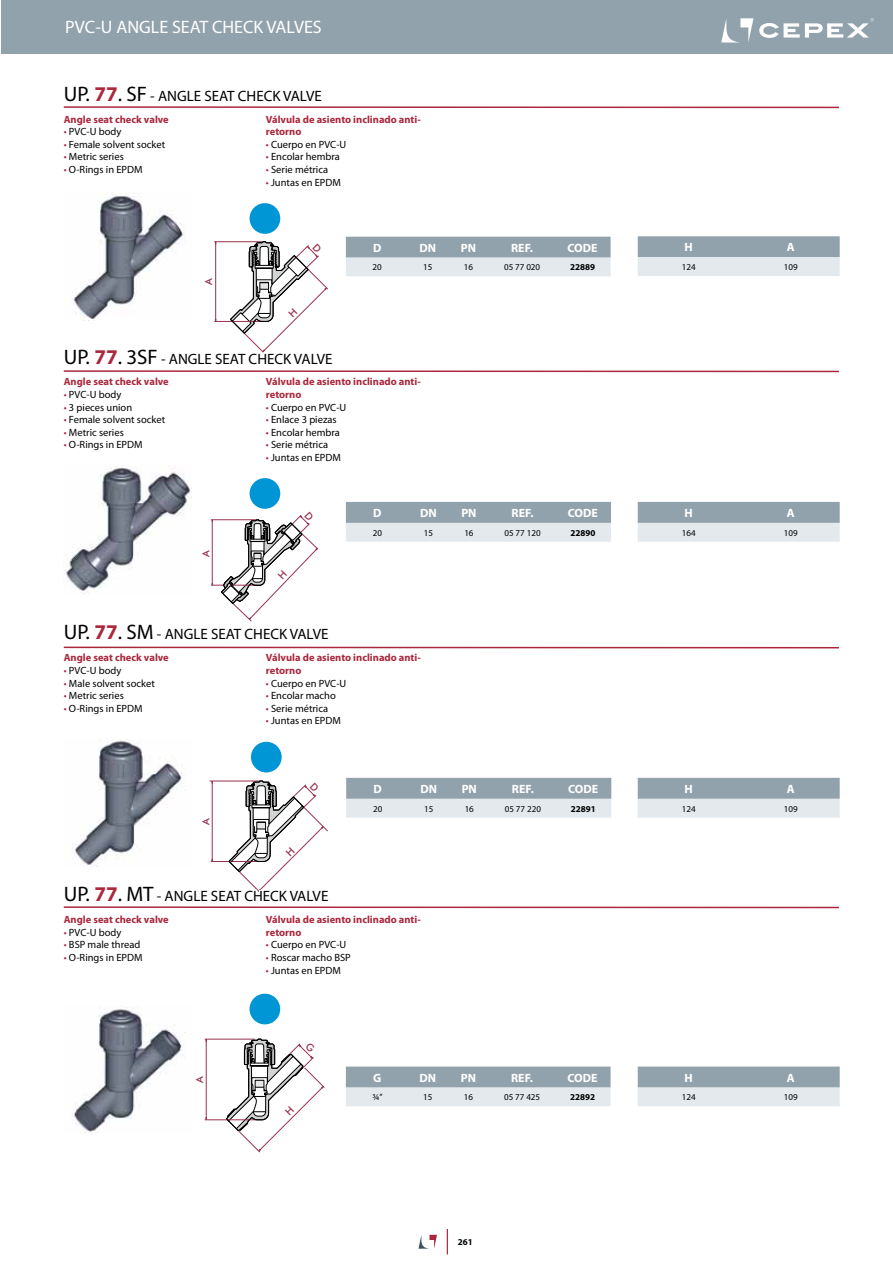
<style>
.page{position:relative;width:893px;height:1263px;background:#fff}
.page>*{position:absolute;margin:0;border:0;box-sizing:border-box;transform-origin:0 0}
.t1{font:18px "Myriad Pro";color:#fff}
.t2{font:15px "Myriad Pro";color:#000}
.t3{font:700 12px "Myriad Pro";color:#fff}
.t4{font:10.5px "Myriad Pro";color:#000}
.t5{font:700 10.5px/12.6px "Myriad Pro";color:#aa273d}
.t6{font:10.2px "Futura Md BT";color:#98324d}
.t7{font:10.05px "Futura Md BT";color:#98324d}
.t8{font:9px "Myriad Pro";color:#000}
.t9{font:700 9px "Myriad Pro";color:#000}
.s1{font-size:21px}
.s2{font-weight:700;font-size:21px;color:#aa273d}
.s3{color:#aa273d}
</style>
<div class="page">
<div style="left:2px;top:0;width:891px;height:54px;background:#92a2ac"></div>
<svg style="left:418px;top:1235px;width:19px;height:14px"></svg>
<svg style="left:447px;top:1229px;width:1px;height:25px"></svg>
<svg style="left:721px;top:18px;width:32px;height:25px"></svg>
<svg style="left:759px;top:18px;width:115px;height:20px"></svg>
<svg style="left:346px;top:237px;width:265px;height:39px;background:#b8c3ca"></svg>
<svg style="left:638px;top:236px;width:202px;height:40px;background:#b9c4ca"></svg>
<svg style="left:346px;top:502px;width:265px;height:40px;background:#b9c4ca"></svg>
<svg style="left:638px;top:502px;width:202px;height:40px;background:#b9c4ca"></svg>
<svg style="left:346px;top:778px;width:265px;height:39px;background:#b8c3ca"></svg>
<svg style="left:638px;top:778px;width:202px;height:40px;background:#b9c4cb"></svg>
<svg style="left:346px;top:1066px;width:265px;height:40px;background:#b9c4cb"></svg>
<svg style="left:638px;top:1066px;width:202px;height:40px;background:#b9c4cb"></svg>
<hr style="left:206px;top:1041px;width:1px;height:76px;background:#98324d">
<hr style="left:205px;top:1119px;width:51px;height:1px;background:#98324d">
<hr style="left:205px;top:1039px;width:50px;height:1px;background:#98324d">
<hr style="left:64px;top:106px;width:775px;height:2px;background:#aa273d">
<hr style="left:64px;top:370px;width:775px;height:2px;background:#aa273d">
<hr style="left:64px;top:647px;width:775px;height:1px;background:#aa273d">
<hr style="left:64px;top:906px;width:775px;height:2px;background:#aa273d">
<img style="left:99px;top:193px;width:85px;height:48px">
<img style="left:98px;top:466px;width:93px;height:46px">
<img style="left:98px;top:740px;width:85px;height:40px">
<img style="left:72px;top:1006px;width:114px;height:127px">
<div style="left:250px;top:203px;width:30px;height:31px;background:#0096d6;border-radius:50%"></div>
<div style="left:250px;top:478px;width:30px;height:31px;background:#0096d6;border-radius:50%"></div>
<div style="left:251px;top:742px;width:31px;height:30px;background:#0096d6;border-radius:50%"></div>
<div style="left:249px;top:994px;width:31px;height:30px;background:#0096d6;border-radius:50%"></div>
<svg style="left:63px;top:241px;width:272px;height:131px"></svg>
<svg style="left:63px;top:512px;width:268px;height:137px"></svg>
<svg style="left:63px;top:780px;width:268px;height:128px"></svg>
<svg style="left:226px;top:1039px;width:99px;height:113px"></svg>
<h1 class="t1" style="left:65px;top:16px;width:258px">PVC-U ANGLE SEAT CHECK VALVES</h1>
<h2 class="t2" style="left:64px;top:87px;width:260px"><span class="s1">UP.</span> <span class="s2">77</span><span class="s1">. SF</span> - ANGLE SEAT CHECK VALVE</h2>
<p class="t5" style="left:64px;top:112px;width:107px">Angle seat check valve</p>
<p class="t4" style="left:64px;top:125px;width:59px"><span class="s3">•</span> PVC-U body</p>
<p class="t4" style="left:64px;top:138px;width:103px"><span class="s3">•</span> Female solvent socket</p>
<p class="t4" style="left:64px;top:150px;width:62px"><span class="s3">•</span> Metric series</p>
<p class="t4" style="left:64px;top:163px;width:80px"><span class="s3">•</span> O-Rings in EPDM</p>
<p class="t6" style="left:203px;top:285px;width:8px;rotate:-90deg">A</p>
<p class="t5" style="left:266px;top:112px;width:156px">Válvula de asiento inclinado anti&shy;retorno</p>
<p class="t4" style="left:266px;top:138px;width:82px"><span class="s3">•</span> Cuerpo en PVC-U</p>
<p class="t4" style="left:266px;top:150px;width:76px"><span class="s3">•</span> Encolar hembra</p>
<p class="t4" style="left:266px;top:163px;width:64px"><span class="s3">•</span> Serie métrica</p>
<p class="t4" style="left:266px;top:176px;width:77px"><span class="s3">•</span> Juntas en EPDM</p>
<p class="t3" style="left:373px;top:240px;width:10px">D</p>
<p class="t3" style="left:420px;top:240px;width:18px">DN</p>
<p class="t3" style="left:461px;top:240px;width:17px">PN</p>
<p class="t3" style="left:511px;top:240px;width:23px">REF.</p>
<p class="t3" style="left:567px;top:240px;width:32px">CODE</p>
<p class="t8" style="left:373px;top:262px;width:11px">20</p>
<p class="t8" style="left:423px;top:262px;width:11px">15</p>
<p class="t8" style="left:464px;top:262px;width:11px">16</p>
<p class="t8" style="left:504px;top:262px;width:38px">05 77 020</p>
<p class="t9" style="left:570px;top:261px;width:26px">22889</p>
<h2 class="t2" style="left:64px;top:349px;width:270px"><span class="s1">UP.</span> <span class="s2">77</span><span class="s1">. 3SF</span> - ANGLE SEAT CHECK VALVE</h2>
<p class="t5" style="left:64px;top:375px;width:107px">Angle seat check valve</p>
<p class="t4" style="left:64px;top:388px;width:59px"><span class="s3">•</span> PVC-U body</p>
<p class="t4" style="left:64px;top:401px;width:70px"><span class="s3">•</span> 3 pieces union</p>
<p class="t4" style="left:64px;top:413px;width:103px"><span class="s3">•</span> Female solvent socket</p>
<p class="t4" style="left:64px;top:426px;width:62px"><span class="s3">•</span> Metric series</p>
<p class="t4" style="left:64px;top:438px;width:80px"><span class="s3">•</span> O-Rings in EPDM</p>
<p class="t6" style="left:200px;top:556px;width:8px;rotate:-90deg">A</p>
<p class="t5" style="left:266px;top:375px;width:156px">Válvula de asiento inclinado anti&shy;retorno</p>
<p class="t4" style="left:266px;top:401px;width:82px"><span class="s3">•</span> Cuerpo en PVC-U</p>
<p class="t4" style="left:266px;top:413px;width:72px"><span class="s3">•</span> Enlace 3 piezas</p>
<p class="t4" style="left:266px;top:426px;width:76px"><span class="s3">•</span> Encolar hembra</p>
<p class="t4" style="left:266px;top:438px;width:64px"><span class="s3">•</span> Serie métrica</p>
<p class="t4" style="left:266px;top:451px;width:77px"><span class="s3">•</span> Juntas en EPDM</p>
<p class="t3" style="left:373px;top:505px;width:10px">D</p>
<p class="t3" style="left:420px;top:505px;width:18px">DN</p>
<p class="t3" style="left:461px;top:505px;width:17px">PN</p>
<p class="t3" style="left:512px;top:505px;width:23px">REF.</p>
<p class="t3" style="left:568px;top:505px;width:32px">CODE</p>
<p class="t8" style="left:373px;top:527px;width:11px">20</p>
<p class="t8" style="left:424px;top:527px;width:11px">15</p>
<p class="t8" style="left:464px;top:527px;width:11px">16</p>
<p class="t8" style="left:504px;top:527px;width:38px">05 77 120</p>
<p class="t9" style="left:570px;top:527px;width:26px">22890</p>
<h2 class="t2" style="left:64px;top:625px;width:266px"><span class="s1">UP.</span> <span class="s2">77</span><span class="s1">. SM</span> - ANGLE SEAT CHECK VALVE</h2>
<p class="t5" style="left:64px;top:651px;width:107px">Angle seat check valve</p>
<p class="t4" style="left:64px;top:664px;width:59px"><span class="s3">•</span> PVC-U body</p>
<p class="t4" style="left:64px;top:676px;width:93px"><span class="s3">•</span> Male solvent socket</p>
<p class="t4" style="left:64px;top:689px;width:62px"><span class="s3">•</span> Metric series</p>
<p class="t4" style="left:64px;top:702px;width:80px"><span class="s3">•</span> O-Rings in EPDM</p>
<p class="t7" style="left:200px;top:824px;width:8px;rotate:-90deg">A</p>
<p class="t5" style="left:266px;top:651px;width:156px">Válvula de asiento inclinado anti&shy;retorno</p>
<p class="t4" style="left:266px;top:676px;width:82px"><span class="s3">•</span> Cuerpo en PVC-U</p>
<p class="t4" style="left:266px;top:689px;width:71px"><span class="s3">•</span> Encolar macho</p>
<p class="t4" style="left:266px;top:702px;width:64px"><span class="s3">•</span> Serie métrica</p>
<p class="t4" style="left:266px;top:714px;width:77px"><span class="s3">•</span> Juntas en EPDM</p>
<p class="t3" style="left:374px;top:781px;width:10px">D</p>
<p class="t3" style="left:420px;top:781px;width:18px">DN</p>
<p class="t3" style="left:462px;top:781px;width:17px">PN</p>
<p class="t3" style="left:512px;top:781px;width:23px">REF.</p>
<p class="t3" style="left:568px;top:781px;width:32px">CODE</p>
<p class="t8" style="left:373px;top:803px;width:11px">20</p>
<p class="t8" style="left:424px;top:803px;width:11px">15</p>
<p class="t8" style="left:465px;top:803px;width:11px">16</p>
<p class="t8" style="left:505px;top:803px;width:38px">05 77 220</p>
<p class="t9" style="left:571px;top:803px;width:26px">22891</p>
<h2 class="t2" style="left:64px;top:887px;width:266px"><span class="s1">UP.</span> <span class="s2">77</span><span class="s1">. MT</span> - ANGLE SEAT CHECK VALVE</h2>
<p class="t5" style="left:64px;top:913px;width:107px">Angle seat check valve</p>
<p class="t4" style="left:64px;top:926px;width:59px"><span class="s3">•</span> PVC-U body</p>
<p class="t4" style="left:64px;top:938px;width:78px"><span class="s3">•</span> BSP male thread</p>
<p class="t4" style="left:64px;top:951px;width:80px"><span class="s3">•</span> O-Rings in EPDM</p>
<p class="t7" style="left:194px;top:1083px;width:8px;rotate:-90deg">A</p>
<p class="t5" style="left:266px;top:913px;width:156px">Válvula de asiento inclinado anti&shy;retorno</p>
<p class="t4" style="left:266px;top:938px;width:82px"><span class="s3">•</span> Cuerpo en PVC-U</p>
<p class="t4" style="left:266px;top:951px;width:87px"><span class="s3">•</span> Roscar macho BSP</p>
<p class="t4" style="left:266px;top:964px;width:77px"><span class="s3">•</span> Juntas en EPDM</p>
<p class="t3" style="left:373px;top:1070px;width:10px">G</p>
<p class="t3" style="left:420px;top:1070px;width:18px">DN</p>
<p class="t3" style="left:461px;top:1070px;width:17px">PN</p>
<p class="t3" style="left:511px;top:1070px;width:23px">REF.</p>
<p class="t3" style="left:567px;top:1070px;width:32px">CODE</p>
<p class="t8" style="left:373px;top:1092px;width:12px">¾”</p>
<p class="t8" style="left:423px;top:1092px;width:11px">15</p>
<p class="t8" style="left:464px;top:1092px;width:11px">16</p>
<p class="t8" style="left:504px;top:1092px;width:38px">05 77 425</p>
<p class="t9" style="left:570px;top:1091px;width:26px">22892</p>
<p class="t9" style="left:458px;top:1236px;width:16px">261</p>
<p class="t3" style="left:685px;top:239px;width:10px">H</p>
<p class="t3" style="left:787px;top:239px;width:9px">A</p>
<p class="t8" style="left:682px;top:262px;width:15px">124</p>
<p class="t8" style="left:784px;top:262px;width:15px">109</p>
<p class="t3" style="left:685px;top:505px;width:10px">H</p>
<p class="t3" style="left:787px;top:505px;width:9px">A</p>
<p class="t8" style="left:682px;top:527px;width:15px">164</p>
<p class="t8" style="left:784px;top:527px;width:15px">109</p>
<p class="t3" style="left:685px;top:781px;width:10px">H</p>
<p class="t3" style="left:787px;top:781px;width:9px">A</p>
<p class="t8" style="left:682px;top:803px;width:15px">124</p>
<p class="t8" style="left:784px;top:803px;width:15px">109</p>
<p class="t3" style="left:685px;top:1070px;width:10px">H</p>
<p class="t3" style="left:787px;top:1070px;width:9px">A</p>
<p class="t8" style="left:682px;top:1092px;width:15px">124</p>
<p class="t8" style="left:784px;top:1092px;width:15px">109</p>
</div>
